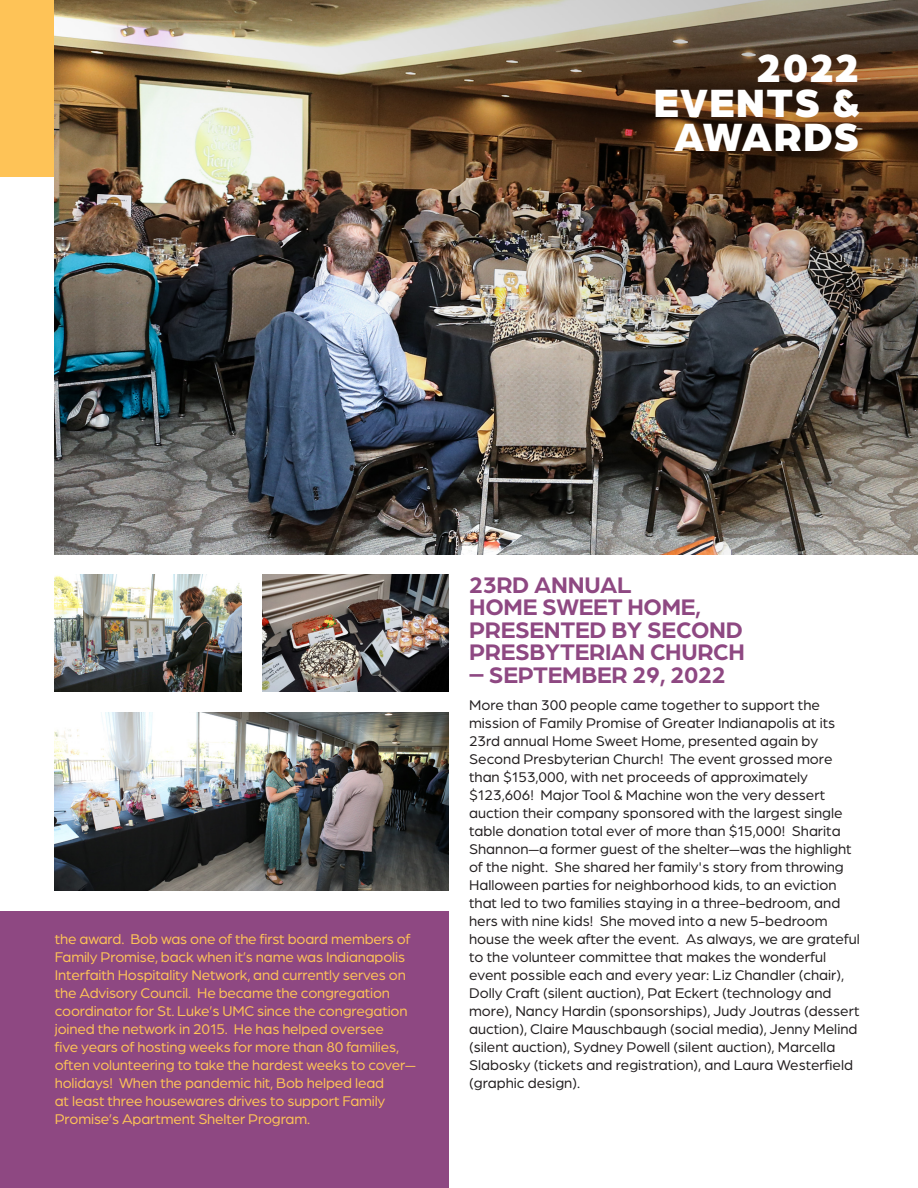
<style>
.page{position:relative;width:918px;height:1188px;background:#fff}
.page>*{position:absolute;margin:0;border:0;box-sizing:border-box;transform-origin:0 0}
.t1{font:900 42px/34.5px "Arboria";letter-spacing:.03em;color:#fff;text-align:right}
.t2{font:700 24px/22.5px "Arboria";letter-spacing:-.01em;color:#8e4882}
.t3{font:15px/18px "Arboria";color:#231f20}
.t4{font:15px/18px "Arboria";letter-spacing:-.01em;color:#fec357}
</style>
<div class="page">
<div style="left:0;top:911px;width:449px;height:277px;background:#8e4882"></div>
<img style="left:55px;top:574px;width:186px;height:118px">
<div style="left:0;top:0;width:918px;height:176px;background:#fec357"></div>
<img style="left:262px;top:574px;width:187px;height:118px">
<img style="left:55px;top:712px;width:394px;height:179px">
<img style="left:55px;top:0;width:863px;height:554px">
<h1 class="t1" style="left:654px;top:48px;width:207px">2022<br>EVENTS &amp;<br>AWARDS</h1>
<p class="t4" style="left:55px;top:929px;width:363px">the award. Bob was one of the first board members of Family Promise, back when it’s name was Indianapolis Interfaith Hospitality Network, and currently serves on the Advisory Council. He became the congregation coordinator for St. Luke’s UMC since the congregation joined the network in 2015. He has helped oversee<br>five years of hosting weeks for more than 80 families, often volunteering to take the hardest weeks to cover— holidays! When the pandemic hit, Bob helped lead<br>at least three housewares drives to support Family Promise’s Apartment Shelter Program.</p>
<h2 class="t2" style="left:469px;top:572px;width:277px">23RD ANNUAL<br>HOME SWEET HOME,<br>PRESENTED BY SECOND<br>PRESBYTERIAN CHURCH</h2>
<h2 class="t2" style="left:469px;top:662px;width:258px">– SEPTEMBER 29, 2022</h2>
<p class="t3" style="left:469px;top:695px;width:392px">More than 300 people came together to support the mission of Family Promise of Greater Indianapolis at its 23rd annual Home Sweet Home, presented again by Second Presbyterian Church! The event grossed more than $153,000, with net proceeds of approximately $123,606! Major Tool &amp; Machine won the very dessert auction their company sponsored with the largest single table donation total ever of more than $15,000! Sharita Shannon—a former guest of the shelter—was the highlight of the night. She shared her family's story from throwing Halloween parties for neighborhood kids, to an eviction that led to two families staying in a three-bedroom, and hers with nine kids! She moved into a new 5-bedroom house the week after the event. As always, we are grateful to the volunteer committee that makes the wonderful event possible each and every year: Liz Chandler (chair), Dolly Craft (silent auction), Pat Eckert (technology and more), Nancy Hardin (sponsorships), Judy Joutras (dessert auction), Claire Mauschbaugh (social media), Jenny Melind (silent auction), Sydney Powell (silent auction), Marcella Slabosky (tickets and registration), and Laura Westerfield (graphic design).</p>
</div>
